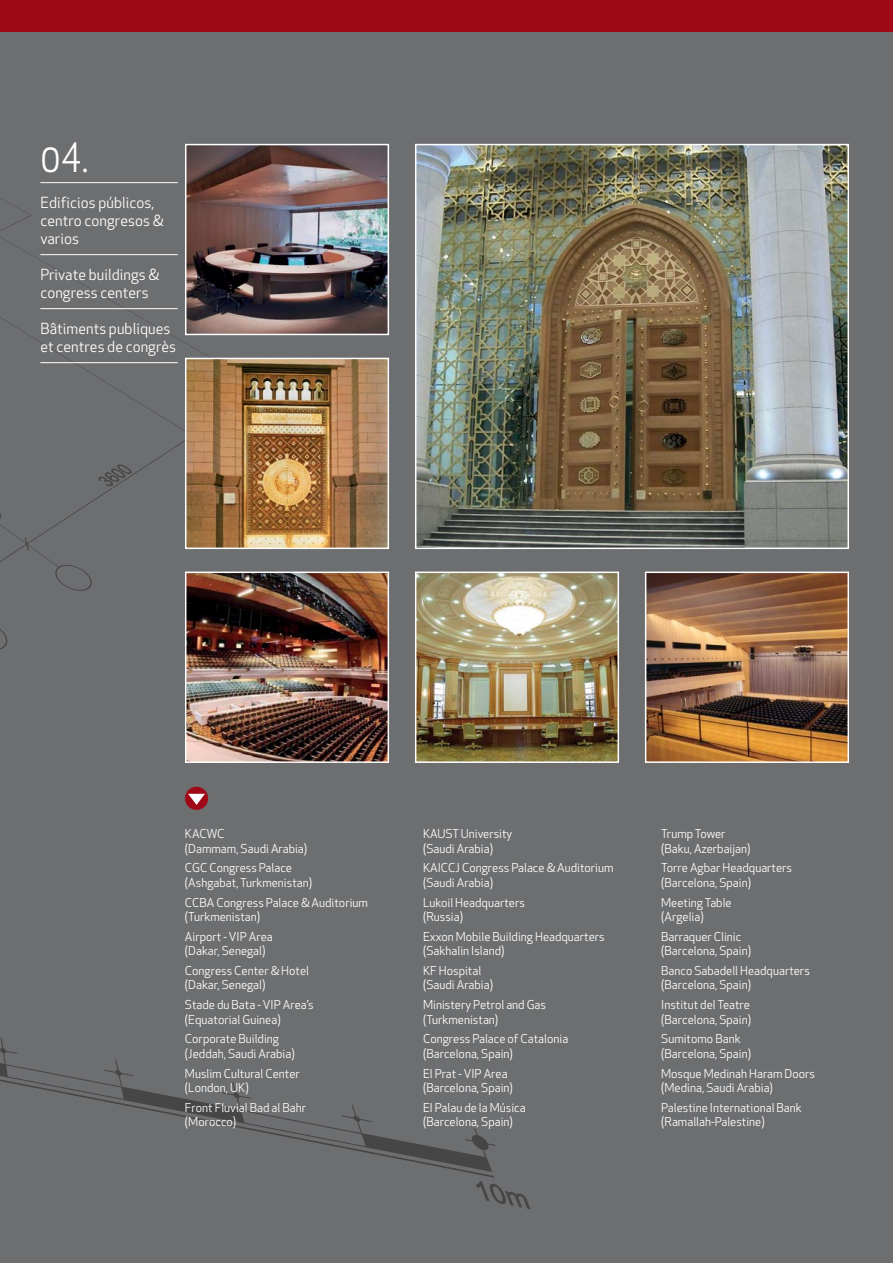
<style>
.page{position:relative;width:893px;height:1263px;background:#6d6e70}
.page>*{position:absolute;margin:0;border:0;box-sizing:border-box;transform-origin:0 0}
.t1{font:39px "Apex New";color:#fff;scale:.9 1}
.t2{font:15px/18px "Apex New";letter-spacing:.005em;color:#fff}
.t3{font:12px/14.4px "Apex New";color:#fff}
</style>
<div class="page">
<svg style="left:220px;top:411px;width:311px;height:798px"></svg>
<svg style="left:0;top:198px;width:220px;height:926px"></svg>
<div style="left:0;top:0;width:893px;height:32px;background:#9e0817"></div>
<img style="left:188px;top:361px;width:198px;height:185px">
<div style="left:185px;top:358px;width:204px;height:191px;border:2px solid #fff"></div>
<hr style="left:40px;top:182px;width:138px;height:1px;background:#fff">
<hr style="left:40px;top:254px;width:138px;height:1px;background:#fff">
<hr style="left:40px;top:308px;width:138px;height:1px;background:#fff">
<hr style="left:40px;top:362px;width:138px;height:1px;background:#fff">
<div style="left:185px;top:787px;width:23px;height:23px;background:#9e0817;border-radius:50%"></div>
<svg style="left:188px;top:794px;width:17px;height:11px"></svg>
<img style="left:418px;top:147px;width:428px;height:399px">
<div style="left:415px;top:144px;width:434px;height:405px;border:2px solid #fff"></div>
<img style="left:188px;top:574px;width:198px;height:186px">
<div style="left:185px;top:571px;width:204px;height:192px;border:2px solid #fff"></div>
<img style="left:418px;top:574px;width:198px;height:186px">
<div style="left:415px;top:571px;width:204px;height:192px;border:2px solid #fff"></div>
<img style="left:648px;top:574px;width:198px;height:186px">
<div style="left:645px;top:571px;width:204px;height:192px;border:2px solid #fff"></div>
<img style="left:188px;top:147px;width:198px;height:185px">
<div style="left:185px;top:144px;width:204px;height:191px;border:2px solid #fff"></div>
<h1 class="t1" style="left:40px;top:139px;width:55px">04.</h1>
<p class="t2" style="left:40px;top:194px;width:124px">Edificios públicos, centro congresos &amp; varios</p>
<p class="t2" style="left:40px;top:266px;width:120px">Private buildings &amp; congress centers</p>
<p class="t2" style="left:40px;top:320px;width:137px">Bâtiments publiques et centres de congrès</p>
<p class="t3" style="left:185px;top:828px;width:124px">KACWC<br>(Dammam, Saudi Arabia)</p>
<p class="t3" style="left:185px;top:862px;width:129px">CGC Congress Palace (Ashgabat, Turkmenistan)</p>
<p class="t3" style="left:185px;top:896px;width:185px">CCBA Congress Palace &amp; Auditorium (Turkmenistan)</p>
<p class="t3" style="left:185px;top:930px;width:89px">Airport - VIP Area (Dakar, Senegal)</p>
<p class="t3" style="left:185px;top:964px;width:126px">Congress Center &amp; Hotel (Dakar, Senegal)</p>
<p class="t3" style="left:185px;top:999px;width:130px">Stade du Bata - VIP Area’s (Equatorial Guinea)</p>
<p class="t3" style="left:185px;top:1033px;width:111px">Corporate Building (Jeddah, Saudi Arabia)</p>
<p class="t3" style="left:185px;top:1067px;width:116px">Muslim Cultural Center (London, UK)</p>
<p class="t3" style="left:185px;top:1101px;width:123px">Front Fluvial Bad al Bahr (Morocco)</p>
<p class="t3" style="left:423px;top:828px;width:91px">KAUST University (Saudi Arabia)</p>
<p class="t3" style="left:423px;top:862px;width:192px">KAICCJ Congress Palace &amp; Auditorium (Saudi Arabia)</p>
<p class="t3" style="left:423px;top:896px;width:103px">Lukoil Headquarters (Russia)</p>
<p class="t3" style="left:423px;top:930px;width:183px">Exxon Mobile Building Headquarters (Sakhalin Island)</p>
<p class="t3" style="left:423px;top:964px;width:71px">KF Hospital (Saudi Arabia)</p>
<p class="t3" style="left:423px;top:999px;width:125px">Ministery Petrol and Gas (Turkmenistan)</p>
<p class="t3" style="left:423px;top:1033px;width:147px">Congress Palace of Catalonia (Barcelona, Spain)</p>
<p class="t3" style="left:423px;top:1067px;width:91px">El Prat - VIP Area (Barcelona, Spain)</p>
<p class="t3" style="left:423px;top:1101px;width:104px">El Palau de la Música (Barcelona, Spain)</p>
<p class="t3" style="left:661px;top:828px;width:91px">Trump Tower (Baku, Azerbaijan)</p>
<p class="t3" style="left:661px;top:862px;width:132px">Torre Agbar Headquarters (Barcelona, Spain)</p>
<p class="t3" style="left:661px;top:896px;width:72px">Meeting Table (Argelia)</p>
<p class="t3" style="left:661px;top:930px;width:91px">Barraquer Clinic (Barcelona, Spain)</p>
<p class="t3" style="left:661px;top:964px;width:150px">Banco Sabadell Headquarters (Barcelona, Spain)</p>
<p class="t3" style="left:661px;top:999px;width:91px">Institut del Teatre (Barcelona, Spain)</p>
<p class="t3" style="left:661px;top:1033px;width:91px">Sumitomo Bank (Barcelona, Spain)</p>
<p class="t3" style="left:661px;top:1067px;width:155px">Mosque Medinah Haram Doors (Medina, Saudi Arabia)</p>
<p class="t3" style="left:661px;top:1101px;width:142px">Palestine International Bank (Ramallah-Palestine)</p>
</div>
